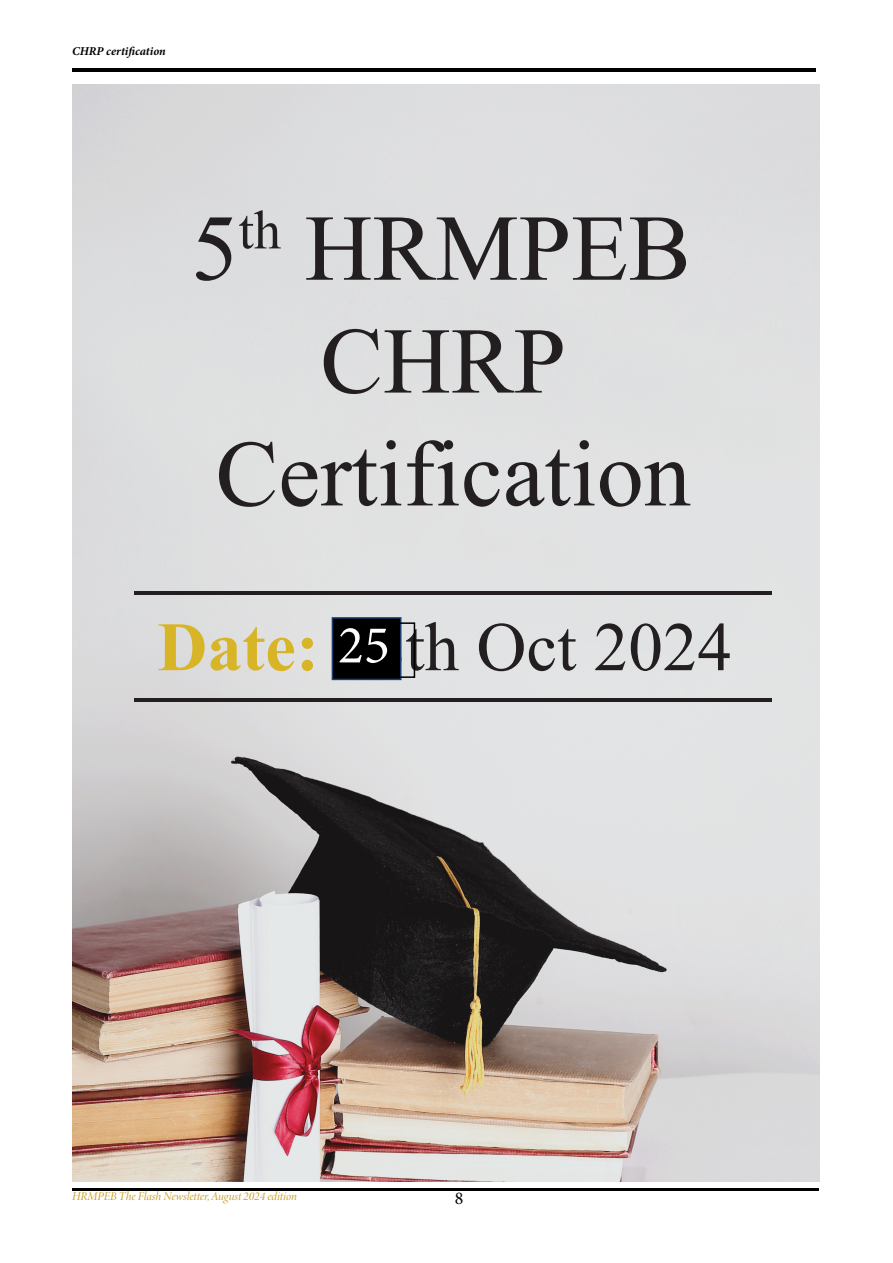
<style>
.page{position:relative;width:893px;height:1263px;background:#fff}
.page>*{position:absolute;margin:0;border:0;box-sizing:border-box;transform-origin:0 0}
.t1{font:94.05px/112.8px "Times New Roman";color:#231f20;text-align:center}
.t2{font:69.15px "Times New Roman";color:#231f20}
.t3{font:54px "Minion Pro";color:#fff}
.t4{font:18px "Minion Pro";color:#000}
.t5{font:italic 12px "Minion Variable Concept";letter-spacing:-.04em;color:#c89e29}
.t6{font:italic 700 12px "Minion Pro";color:#000}
.s1{font-weight:700;color:#d8b427}
</style>
<div class="page">
<hr style="left:72px;top:69px;width:743px;height:3px;background:#000">
<hr style="left:72px;top:1188px;width:746px;height:3px;background:#000">
<img style="left:72px;top:85px;width:747px;height:1097px">
<hr style="left:135px;top:591px;width:637px;height:3px;background:#231f20">
<hr style="left:135px;top:698px;width:637px;height:4px;background:#231f20">
<div style="left:332px;top:618px;width:69px;height:61px;background:#000"></div>
<div style="left:332px;top:617px;width:69px;height:63px;border:2px solid #1b3f71"></div>
<div style="left:337px;top:622px;width:78px;height:56px;border:2px solid #000"></div>
<p class="t6" style="left:72px;top:43px;width:95px">CHRP certification</p>
<p class="t1" style="left:191px;top:189px;width:501px">5<sup>th</sup> HRMPEB<br>CHRP<br>Certification</p>
<p class="t2" style="left:158px;top:598px;width:576px"><span class="s1">Date:</span> 18th Oct 2024</p>
<p class="t3" style="left:338px;top:609px;width:53px">25</p>
<p class="t5" style="left:72px;top:1187px;width:227px">HRMPEB The Flash Newsletter, August 2024 edition</p>
<p class="t4" style="left:455px;top:1186px;width:10px">8</p>
</div>
